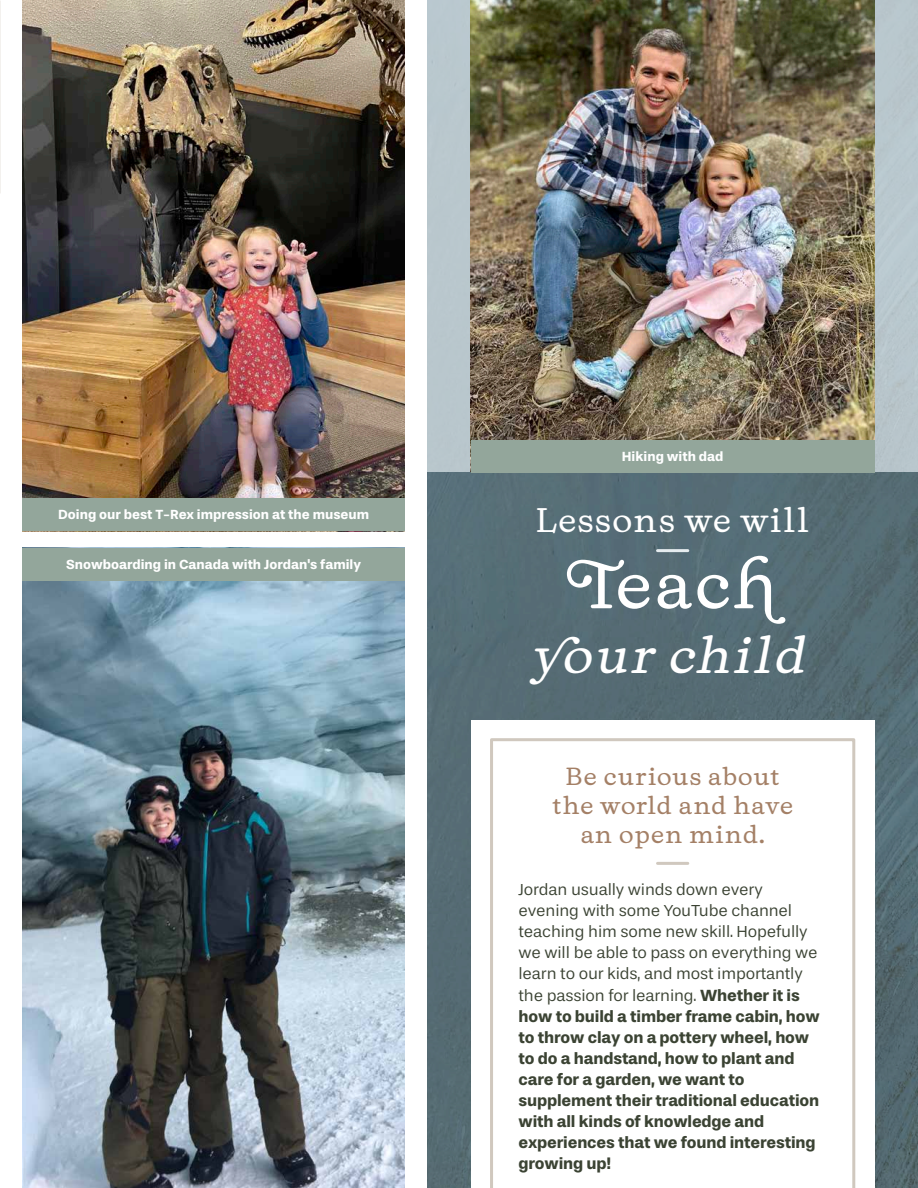
<style>
.page{position:relative;width:918px;height:1188px;background:#fff}
.page>*{position:absolute;margin:0;border:0;box-sizing:border-box;transform-origin:0 0}
.t1{font:66.45px "Naiche";letter-spacing:.04em;color:#fff}
.t2{font:italic 49.5px "Naiche";letter-spacing:.05em;color:#fff}
.t3{font:33px "Naiche";letter-spacing:.05em;color:#fff}
.t4{font:24px/28.8px "Naiche";letter-spacing:.045em;color:#a48066;text-align:center}
.t5{font:700 16.5px/21px "Stevie Sans W00";letter-spacing:-.01em;color:#3b4333}
.t6{font:700 13.5px "Stevie Sans W00";color:#fff}
.s1{font-weight:400}
</style>
<div class="page">
<div style="left:427px;top:0;width:491px;height:472px;background:#b9c7cd"></div>
<img style="left:0;top:1px;width:1px;height:192px">
<img style="left:22px;top:0;width:383px;height:498px">
<img style="left:22px;top:581px;width:383px;height:607px">
<img style="left:471px;top:0;width:404px;height:440px">
<img style="left:427px;top:472px;width:491px;height:716px">
<hr style="left:658px;top:549px;width:30px;height:3px;background:#e6ecef">
<div style="left:471px;top:720px;width:404px;height:468px;background:#fff"></div>
<svg style="left:490px;top:738px;width:366px;height:450px"></svg>
<hr style="left:658px;top:862px;width:30px;height:3px;background:#d0c8be">
<div style="left:471px;top:440px;width:404px;height:32px;background:#93a69b"></div>
<div style="left:22px;top:498px;width:383px;height:33px;background:#93a69b"></div>
<div style="left:22px;top:548px;width:383px;height:33px;background:#93a69b"></div>
<p class="t6" style="left:58px;top:507px;width:313px">Doing our best T-Rex impression at the museum</p>
<p class="t6" style="left:66px;top:556px;width:297px">Snowboarding in Canada with Jordan's family</p>
<p class="t6" style="left:622px;top:448px;width:103px">Hiking with dad</p>
<h3 class="t3" style="left:536px;top:498px;width:275px">Lessons we will</h3>
<h1 class="t1" style="left:566px;top:541px;width:215px">Teach</h1>
<h2 class="t2" style="left:536px;top:622px;width:274px">your child</h2>
<h3 class="t4" style="left:552px;top:763px;width:242px">Be curious about the world and have an open mind.</h3>
<p class="t5" style="left:519px;top:879px;width:303px"><span class="s1">Jordan usually winds down every evening with some YouTube channel teaching him some new skill. Hopefully we will be able to pass on everything we learn to our kids, and most importantly the passion for learning.</span> Whether it is how to build a timber frame cabin, how to throw clay on a pottery wheel, how to do a handstand, how to plant and care for a garden, we want to supplement their traditional education with all kinds of knowledge and experiences that we found interesting growing up!</p>
</div>
